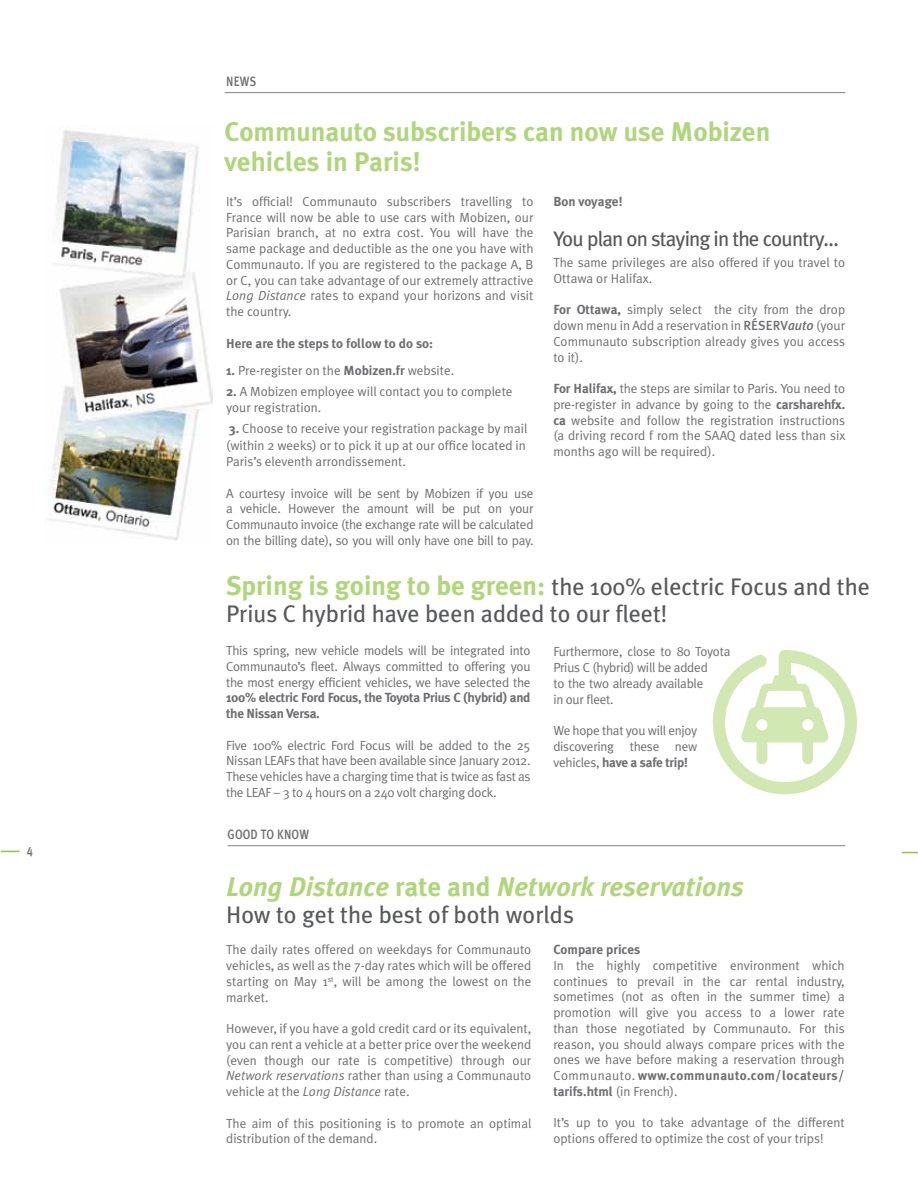
<style>
.page{position:relative;width:918px;height:1188px;background:#fff}
.page>*{position:absolute;margin:0;border:0;box-sizing:border-box;transform-origin:0 0}
.t1{font:700 27px/30px "Meta Plus";color:#afd779}
.t2{font:italic 700 27px "Meta Plus";color:#afd779}
.t3{font:24px/27px "Meta Plus";color:#58595b}
.t4{font:21px "Meta Plus";letter-spacing:-.04em;color:#58595b}
.t5{font:13.5px "Meta Plus Medium Caps";letter-spacing:.01em;color:#6d6e71;scale:.85 1}
.t6{font:13.2px/15.8px "Meta Plus Normal";color:#6d6e71;text-align:justify}
.t7{font:13.2px/15.8px "Meta Plus Normal";letter-spacing:-.02em;color:#6d6e71}
.t8{font:700 13.2px/15.8px "Meta Plus";letter-spacing:-.02em;color:#6d6e71}
.t9{font:700 13.2px/15.8px "Meta Plus";letter-spacing:.03em;color:#6d6e71}
.t10{font:700 13.2px "Meta Plus";color:#6d6e71}
.s1{font-style:italic}
.s2{font-family:"Meta Plus";font-weight:700}
.s3{font-family:"Meta Plus";font-weight:500}
.s4{font-family:"Meta Plus";font-weight:500;font-style:italic;font-size:13.5px}
.s5{font-weight:700;font-size:27px;color:#afd779}
.s6{font-style:normal}
.s7{font-family:"Meta Plus Normal";font-weight:400}
</style>
<div class="page">
<img style="left:44px;top:130px;width:168px;height:410px">
<hr style="left:225px;top:92px;width:620px;height:1px;background:#808285">
<svg style="left:1px;top:851px;width:19px;height:1px"></svg>
<svg style="left:713px;top:650px;width:144px;height:144px"></svg>
<hr style="left:228px;top:845px;width:617px;height:1px;background:#808285">
<svg style="left:902px;top:852px;width:16px;height:1px"></svg>
<p class="t5" style="left:27px;top:844px;width:9px">4</p>
<p class="t5" style="left:226px;top:74px;width:37px">NEWS</p>
<h1 class="t1" style="left:225px;top:117px;width:547px">Communauto subscribers can now use Mobizen vehicles in Paris!</h1>
<p class="t6" style="left:226px;top:193px;width:309px">It’s official! Communauto subscribers travelling to France will now be able to use cars with Mobizen, our Parisian branch, at no extra cost. You will have the same package and deductible as the one you have with Communauto. If you are registered to the package A, B or C, you can take advantage of our extremely attractive <span class="s1">Long Distance</span> rates to expand your horizons and visit the country.</p>
<p class="t10" style="left:226px;top:335px;width:209px">Here are the steps to follow to do so:</p>
<p class="t6" style="left:226px;top:362px;width:230px"><span class="s2">1.</span> Pre-register on the <span class="s2">Mobizen.fr</span> website.</p>
<p class="t6" style="left:226px;top:383px;width:288px;line-height:16.5px"><span class="s2">2.</span> A Mobizen employee will contact you to complete your registration.</p>
<p class="t6" style="left:226px;top:420px;width:303px;line-height:16.5px"><span class="s2">3.</span> Choose to receive your registration package by mail (within 2 weeks) or to pick it up at our office located in Paris’s eleventh arrondissement.</p>
<p class="t6" style="left:226px;top:485px;width:309px">A courtesy invoice will be sent by Mobizen if you use a vehicle. However the amount will be put on your Communauto invoice (the exchange rate will be calculated on the billing date), so you will only have one bill to pay.</p>
<p class="t10" style="left:553px;top:193px;width:71px">Bon voyage!</p>
<h3 class="t4" style="left:553px;top:227px;width:287px">You plan on staying in the country…</h3>
<p class="t6" style="left:553px;top:255px;width:293px">The same privileges are also offered if you travel to<br>Ottawa or Halifax.</p>
<p class="t6" style="left:553px;top:302px;width:293px"><span class="s2">For Ottawa,</span> simply select the city from the drop down menu in Add a reservation in <span class="s3">RÉSERV</span><span class="s4">auto</span> (your Communauto subscription already gives you access to it).</p>
<p class="t6" style="left:553px;top:381px;width:293px"><span class="s2">For Halifax,</span> the steps are similar to Paris. You need to pre-register in advance by going to the <span class="s2">carsharehfx. ca</span> website and follow the registration instructions (a driving record f rom the SAAQ dated less than six months ago will be required).</p>
<h2 class="t3" style="left:226px;top:573px;width:645px"><span class="s5">Spring is going to be green:</span> the 100% electric Focus and the<br>Prius C hybrid have been added to our fleet!</h2>
<p class="t6" style="left:226px;top:642px;width:306px">This spring, new vehicle models will be integrated into Communauto’s fleet. Always committed to offering you the most energy efficient vehicles, we have selected the</p>
<p class="t8" style="left:226px;top:690px;width:306px">100% electric Ford Focus, the Toyota Prius C (hybrid) and the Nissan Versa.</p>
<p class="t6" style="left:226px;top:737px;width:306px">Five 100% electric Ford Focus will be added to the 25<br>Nissan LEAFs that have been available since January 2012.<br>These vehicles have a charging time that is twice as fast as the LEAF – 3 to 4 hours on a 240 volt charging dock.</p>
<p class="t5" style="left:228px;top:827px;width:97px">GOOD TO KNOW</p>
<h1 class="t2" style="left:226px;top:871px;width:519px">Long Distance <span class="s6">rate and</span> Network reservations</h1>
<h2 class="t3" style="left:226px;top:901px;width:349px">How to get the best of both worlds</h2>
<p class="t7" style="left:553px;top:644px;width:179px">Furthermore, close to 80 Toyota<br>Prius C (hybrid) will be added<br>to the two already available<br>in our fleet.</p>
<p class="t7" style="left:553px;top:722px;width:146px">We hope that you will enjoy discovering these new</p>
<p class="t8" style="left:553px;top:754px;width:136px"><span class="s7">vehicles,</span> have a safe trip!</p>
<p class="t6" style="left:226px;top:942px;width:307px">The daily rates offered on weekdays for Communauto vehicles, as well as the 7-day rates which will be offered starting on May 1<sup>st</sup>, will be among the lowest on the market.</p>
<p class="t6" style="left:226px;top:1021px;width:307px">However, if you have a gold credit card or its equivalent, you can rent a vehicle at a better price over the weekend (even though our rate is competitive) through our <span class="s1">Network reservations</span> rather than using a Communauto vehicle at the <span class="s1">Long Distance</span> rate.</p>
<p class="t6" style="left:226px;top:1115px;width:307px">The aim of this positioning is to promote an optimal distribution of the demand.</p>
<p class="t10" style="left:553px;top:942px;width:89px">Compare prices</p>
<p class="t6" style="left:553px;top:957px;width:293px">In the highly competitive environment which continues to prevail in the car rental industry, sometimes (not as often in the summer time) a promotion will give you access to a lower rate than those negotiated by Communauto. For this reason, you should always compare prices with the ones we have before making a reservation through</p>
<p class="t9" style="left:553px;top:1068px;width:293px"><span class="s7">Communauto.</span> www.communauto.com/locateurs/ tarifs.html <span class="s7">(in French).</span></p>
<p class="t6" style="left:553px;top:1115px;width:293px">It’s up to you to take advantage of the different options offered to optimize the cost of your trips!</p>
</div>
